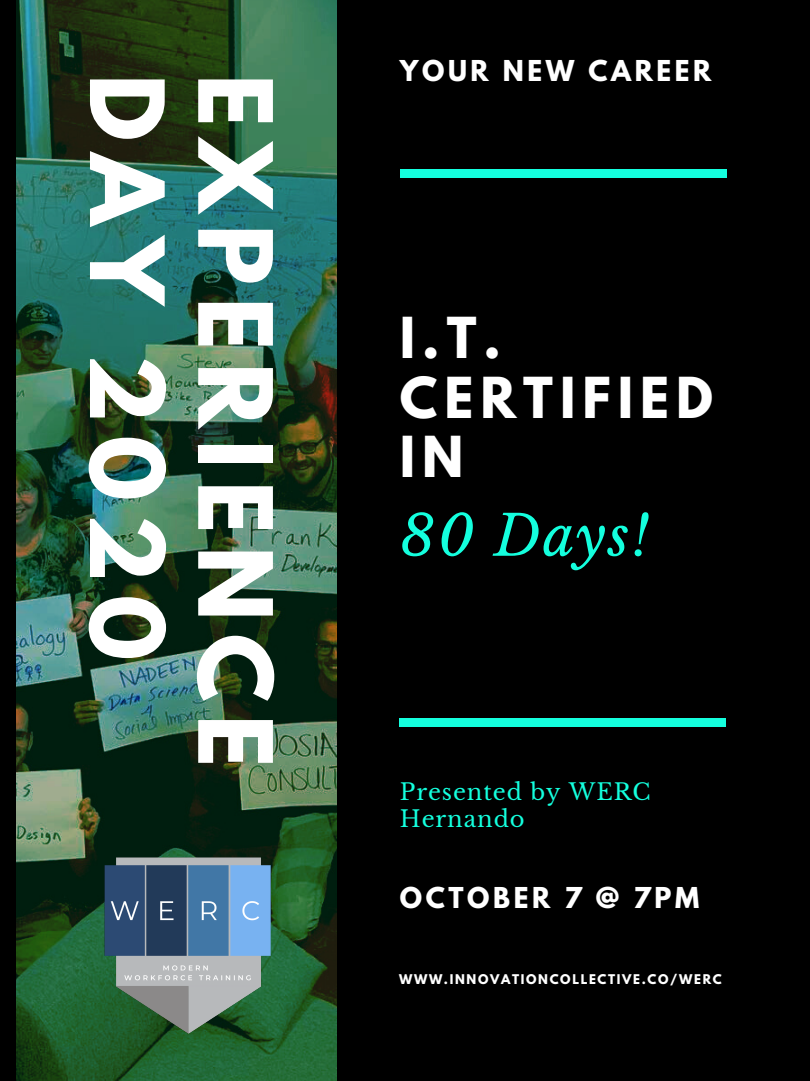
<style>
.page{position:relative;width:810px;height:1081px;background:#fff}
.page>*{position:absolute;margin:0;border:0;box-sizing:border-box;transform-origin:0 0}
.t1{font:700 90.56px/108.2px "League Spartan";letter-spacing:.14em;color:#fff}
.t2{font:italic 55.75px "Libre Baskerville";letter-spacing:.04em;color:#14ffde}
.t3{font:700 50px/59.5px "League Spartan";letter-spacing:.14em;color:#fff}
.t4{font:700 25.44px "League Spartan";letter-spacing:.14em;color:#fff}
.t5{font:22.62px/26.9px "Libre Baskerville";letter-spacing:.04em;color:#14ffde}
.t6{font:700 11.88px "League Spartan";letter-spacing:.14em;color:#fff}
</style>
<div class="page">
<div style="left:0;top:0;width:810px;height:1080px;background:#000"></div>
<img style="left:17px;top:0;width:320px;height:1080px">
<div style="left:400px;top:170px;width:327px;height:7px;background:#14ffde"></div>
<div style="left:399px;top:718px;width:327px;height:7px;background:#14ffde"></div>
<img style="left:81px;top:832px;width:216px;height:216px">
<h1 class="t1" style="left:277px;top:74px;width:694px;rotate:90deg">EXPERIENCE<br>DAY 2020</h1>
<h3 class="t4" style="left:400px;top:58px;width:313px">YOUR NEW CAREER</h3>
<h3 class="t3" style="left:400px;top:314px;width:315px">I.T.<br>CERTIFIED<br>IN</h3>
<h2 class="t2" style="left:400px;top:501px;width:251px">80 Days!</h2>
<h3 class="t5" style="left:400px;top:778px;width:252px">Presented by WERC<br>Hernando</h3>
<h3 class="t4" style="left:400px;top:885px;width:301px">OCTOBER 7 @ 7PM</h3>
<p class="t6" style="left:399px;top:972px;width:324px">WWW.INNOVATIONCOLLECTIVE.CO/WERC</p>
</div>
